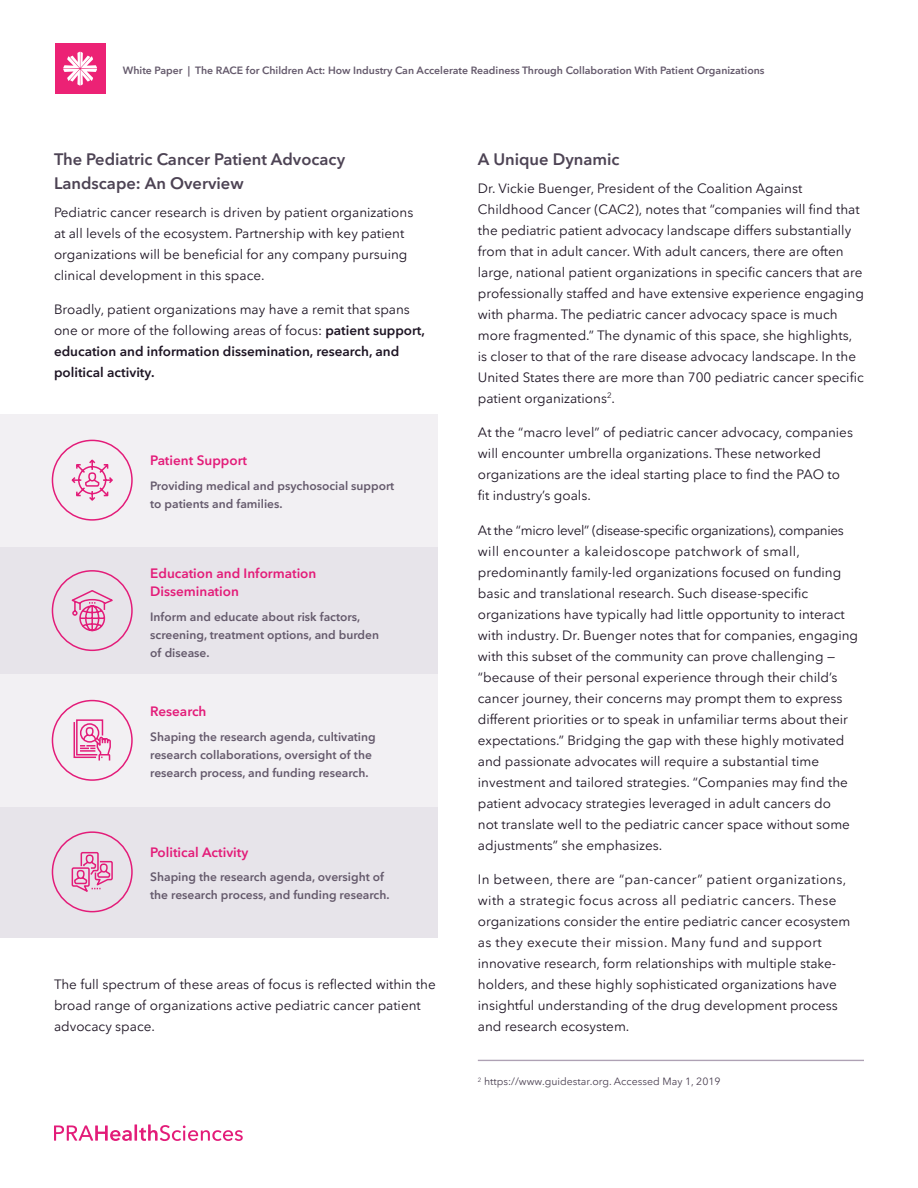
<style>
.page{position:relative;width:918px;height:1188px;background:#fff}
.page>*{position:absolute;margin:0;border:0;box-sizing:border-box;transform-origin:0 0}
.Subheadline{font:600 16.5px/24px "PRA Sans";color:#4d4354}
.Body_text{font:13.5px/21px "PRA Sans";color:#1e1524}
.Citations_Bibliograp{font:600 13.5px/18px "PRA Sans";color:#e31c79}
.Citations_Bibliograp-2{font:600 12px/18px "PRA Sans";color:#655a6c}
.t1{font:600 10.5px "PRA Sans";color:#655a6c}
.Footnote{font:10.5px "PRA Sans";color:#4d4354}
.s1{font-weight:600}
</style>
<div class="page">
<svg style="left:54px;top:1125px;width:78px;height:16px"></svg>
<hr style="left:134px;top:1124px;width:3px;height:17px;background:#e31c79">
<svg style="left:139px;top:1124px;width:104px;height:17px"></svg>
<div style="left:55px;top:43px;width:50px;height:51px;background:#ec2275"></div>
<svg style="left:63px;top:52px;width:34px;height:34px"></svg>
<div style="left:0;top:546px;width:438px;height:129px;background:#e7e4ea"></div>
<div style="left:0;top:414px;width:438px;height:132px;background:#f2f0f3"></div>
<div style="left:0;top:806px;width:438px;height:132px;background:#e7e4ea"></div>
<div style="left:0;top:674px;width:438px;height:132px;background:#f2f0f3"></div>
<svg style="left:51px;top:439px;width:82px;height:82px"></svg>
<div style="left:52px;top:570px;width:81px;height:81px;border:2px solid #e31c79;border-radius:50%"></div>
<svg style="left:71px;top:590px;width:42px;height:42px"></svg>
<svg style="left:51px;top:699px;width:82px;height:82px"></svg>
<svg style="left:51px;top:831px;width:82px;height:82px"></svg>
<hr style="left:478px;top:1060px;width:386px;height:1px;background:#ac9fb3">
<p class="t1" style="left:123px;top:64px;width:643px">White Paper | The RACE for Children Act: How Industry Can Accelerate Readiness Through Collaboration With Patient Organizations</p>
<p class="Subheadline" style="left:54px;top:147px;width:293px">The Pediatric Cancer Patient Advocacy<br>Landscape: An Overview</p>
<p class="Body_text" style="left:54px;top:202px;width:361px">Pediatric cancer research is driven by patient organizations at all levels of the ecosystem. Partnership with key patient organizations will be beneficial for any company pursuing clinical development in this space.</p>
<p class="Body_text" style="left:54px;top:299px;width:373px">Broadly, patient organizations may have a remit that spans one or more of the following areas of focus: <span class="s1">patient support, education and information dissemination, research, and political activity.</span></p>
<p class="Citations_Bibliograp" style="left:150px;top:451px;width:98px">Patient Support</p>
<p class="Citations_Bibliograp-2" style="left:150px;top:476px;width:246px">Providing medical and psychosocial support to patients and families.</p>
<p class="Citations_Bibliograp" style="left:150px;top:564px;width:168px">Education and Information<br>Dissemination</p>
<p class="Citations_Bibliograp-2" style="left:150px;top:607px;width:230px">Inform and educate about risk factors, screening, treatment options, and burden of disease.</p>
<p class="Citations_Bibliograp" style="left:150px;top:702px;width:58px">Research</p>
<p class="Citations_Bibliograp-2" style="left:150px;top:727px;width:227px">Shaping the research agenda, cultivating</p>
<p class="Citations_Bibliograp-2" style="left:150px;top:745px;width:223px">research collaborations, oversight of the</p>
<p class="Citations_Bibliograp-2" style="left:150px;top:763px;width:220px">research process, and funding research.</p>
<p class="Citations_Bibliograp" style="left:150px;top:843px;width:100px">Political Activity</p>
<p class="Citations_Bibliograp-2" style="left:150px;top:868px;width:241px">Shaping the research agenda, oversight of the research process, and funding research.</p>
<p class="Body_text" style="left:54px;top:974px;width:383px">The full spectrum of these areas of focus is reflected within the broad range of organizations active pediatric cancer patient advocacy space.</p>
<p class="Subheadline" style="left:478px;top:147px;width:143px">A Unique Dynamic</p>
<p class="Body_text" style="left:478px;top:178px;width:388px">Dr. Vickie Buenger, President of the Coalition Against Childhood Cancer (CAC2), notes that “companies will find that the pediatric patient advocacy landscape differs substantially from that in adult cancer. With adult cancers, there are often large, national patient organizations in specific cancers that are professionally staffed and have extensive experience engaging with pharma. The pediatric cancer advocacy space is much more fragmented.” The dynamic of this space, she highlights, is closer to that of the rare disease advocacy landscape. In the United States there are more than 700 pediatric cancer specific patient organizations<sup>2</sup>.</p>
<p class="Body_text" style="left:478px;top:422px;width:377px">At the “macro level” of pediatric cancer advocacy, companies will encounter umbrella organizations. These networked organizations are the ideal starting place to find the PAO to fit industry’s goals.</p>
<p class="Body_text" style="left:478px;top:520px;width:382px">At the “micro level” (disease-specific organizations), companies will encounter a kaleidoscope patchwork of small, predominantly family-led organizations focused on funding basic and translational research. Such disease-specific organizations have typically had little opportunity to interact with industry. Dr. Buenger notes that for companies, engaging with this subset of the community can prove challenging — “because of their personal experience through their child’s cancer journey, their concerns may prompt them to express different priorities or to speak in unfamiliar terms about their expectations.” Bridging the gap with these highly motivated and passionate advocates will require a substantial time investment and tailored strategies. “Companies may find the patient advocacy strategies leveraged in adult cancers do<br>not translate well to the pediatric cancer space without some adjustments” she emphasizes.</p>
<p class="Body_text" style="left:478px;top:869px;width:374px">In between, there are “pan-cancer” patient organizations, with a strategic focus across all pediatric cancers. These organizations consider the entire pediatric cancer ecosystem as they execute their mission. Many fund and support innovative research, form relationships with multiple stake&shy;holders, and these highly sophisticated organizations have insightful understanding of the drug development process and research ecosystem.</p>
<p class="Footnote" style="left:478px;top:1075px;width:244px"><sup>2</sup> https://www.guidestar.org. Accessed May 1, 2019</p>
</div>
